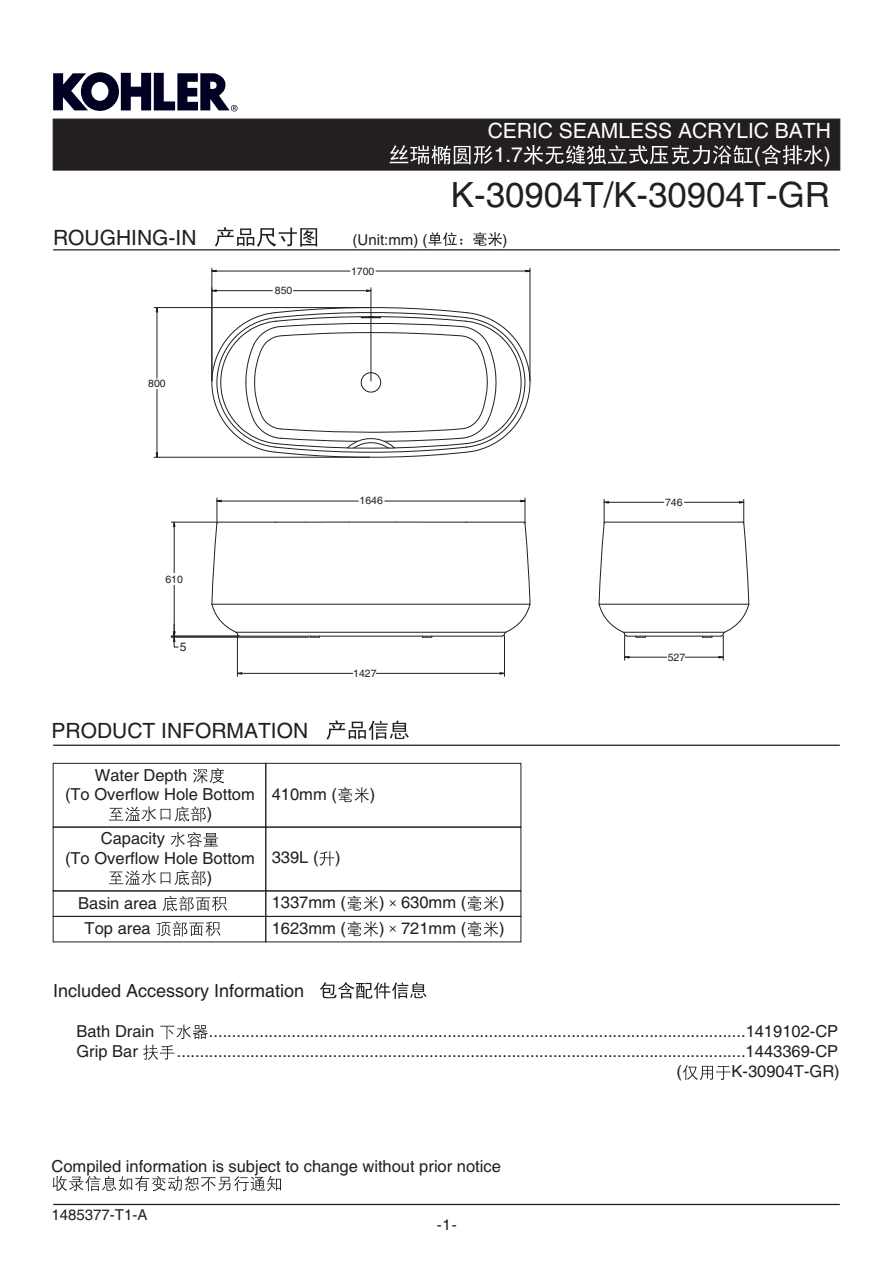
<style>
.page{position:relative;width:893px;height:1263px;background:#fff}
.page>*{position:absolute;margin:0;border:0;box-sizing:border-box;transform-origin:0 0}
.t1{font:34.8px "Arial";color:#231f20}
.t2{font:21px/24.2px "Arial";color:#fff}
.t3{font:21px "Arial";color:#231f20}
.t4{font:18px "Arial";color:#231f20}
.t5{font:16.5px/25.2px "Arial";color:#231f20;text-align:center}
.t6{font:15px "Arial";color:#231f20}
.t7{font:12px "Arial";color:#231f20}
.t8{font:10.5px "Arial";color:#231f20}
</style>
<div class="page">
<div style="left:53px;top:119px;width:787px;height:51px;background:#231f20"></div>
<svg style="left:390px;top:145px;width:103px;height:19px"></svg>
<svg style="left:524px;top:145px;width:229px;height:20px"></svg>
<svg style="left:762px;top:145px;width:61px;height:19px"></svg>
<hr style="left:53px;top:249px;width:787px;height:1px;background:#231f20">
<hr style="left:53px;top:745px;width:787px;height:1px;background:#231f20">
<svg style="left:348px;top:896px;width:30px;height:15px"></svg>
<svg style="left:390px;top:900px;width:6px;height:6px"></svg>
<svg style="left:468px;top:896px;width:30px;height:15px"></svg>
<svg style="left:348px;top:921px;width:30px;height:15px"></svg>
<svg style="left:390px;top:926px;width:6px;height:6px"></svg>
<svg style="left:468px;top:921px;width:30px;height:15px"></svg>
<svg style="left:162px;top:896px;width:65px;height:15px"></svg>
<svg style="left:156px;top:921px;width:65px;height:15px"></svg>
<svg style="left:339px;top:787px;width:30px;height:15px"></svg>
<svg style="left:320px;top:851px;width:14px;height:15px"></svg>
<div style="left:53px;top:763px;width:213px;height:64px;border:1px solid #231f20"></div>
<div style="left:53px;top:827px;width:213px;height:64px;border:1px solid #231f20"></div>
<div style="left:53px;top:890px;width:213px;height:27px;border:1px solid #231f20"></div>
<div style="left:53px;top:916px;width:213px;height:26px;border:1px solid #231f20"></div>
<div style="left:265px;top:763px;width:256px;height:64px;border:1px solid #231f20"></div>
<div style="left:265px;top:827px;width:256px;height:64px;border:1px solid #231f20"></div>
<div style="left:265px;top:890px;width:256px;height:27px;border:1px solid #231f20"></div>
<div style="left:265px;top:916px;width:256px;height:26px;border:1px solid #231f20"></div>
<svg style="left:53px;top:72px;width:185px;height:39px"></svg>
<hr style="left:53px;top:1204px;width:787px;height:1px;background:#231f20">
<svg style="left:53px;top:1176px;width:228px;height:15px"></svg>
<svg style="left:215px;top:227px;width:102px;height:20px"></svg>
<svg style="left:428px;top:232px;width:34px;height:14px"></svg>
<svg style="left:473px;top:232px;width:29px;height:14px"></svg>
<svg style="left:326px;top:720px;width:83px;height:20px"></svg>
<svg style="left:193px;top:768px;width:31px;height:15px"></svg>
<svg style="left:109px;top:806px;width:97px;height:16px"></svg>
<svg style="left:170px;top:832px;width:48px;height:15px"></svg>
<svg style="left:109px;top:870px;width:97px;height:15px"></svg>
<svg style="left:320px;top:982px;width:106px;height:17px"></svg>
<svg style="left:160px;top:1024px;width:48px;height:15px"></svg>
<svg style="left:143px;top:1045px;width:31px;height:15px"></svg>
<svg style="left:683px;top:1065px;width:47px;height:15px"></svg>
<hr style="left:376px;top:271px;width:154px;height:1px;background:#231f20">
<hr style="left:212px;top:271px;width:138px;height:1px;background:#231f20">
<hr style="left:529px;top:268px;width:1px;height:113px;background:#231f20">
<hr style="left:211px;top:268px;width:1px;height:113px;background:#231f20">
<svg style="left:211px;top:269px;width:6px;height:4px"></svg>
<svg style="left:525px;top:269px;width:6px;height:4px"></svg>
<hr style="left:294px;top:290px;width:77px;height:1px;background:#231f20">
<hr style="left:212px;top:290px;width:60px;height:1px;background:#231f20">
<hr style="left:371px;top:288px;width:1px;height:93px;background:#231f20">
<svg style="left:211px;top:289px;width:6px;height:3px"></svg>
<svg style="left:366px;top:289px;width:6px;height:3px"></svg>
<hr style="left:157px;top:389px;width:1px;height:68px;background:#231f20">
<hr style="left:157px;top:308px;width:1px;height:70px;background:#231f20">
<hr style="left:154px;top:457px;width:215px;height:1px;background:#231f20">
<hr style="left:154px;top:307px;width:215px;height:1px;background:#231f20">
<svg style="left:155px;top:307px;width:4px;height:6px"></svg>
<svg style="left:155px;top:452px;width:4px;height:6px"></svg>
<hr style="left:174px;top:585px;width:1px;height:51px;background:#231f20">
<hr style="left:174px;top:522px;width:1px;height:51px;background:#231f20">
<hr style="left:171px;top:522px;width:45px;height:1px;background:#231f20">
<svg style="left:172px;top:521px;width:4px;height:6px"></svg>
<hr style="left:171px;top:637px;width:138px;height:1px;background:#231f20">
<hr style="left:171px;top:636px;width:67px;height:1px;background:#231f20">
<svg style="left:172px;top:624px;width:7px;height:24px"></svg>
<hr style="left:376px;top:673px;width:128px;height:1px;background:#231f20">
<hr style="left:237px;top:673px;width:116px;height:1px;background:#231f20">
<hr style="left:504px;top:636px;width:1px;height:40px;background:#231f20">
<hr style="left:237px;top:636px;width:1px;height:40px;background:#231f20">
<svg style="left:236px;top:672px;width:7px;height:3px"></svg>
<hr style="left:385px;top:501px;width:140px;height:1px;background:#231f20">
<hr style="left:217px;top:501px;width:141px;height:1px;background:#231f20">
<hr style="left:236px;top:632px;width:270px;height:1px;background:#231f20">
<hr style="left:240px;top:636px;width:262px;height:1px;background:#231f20">
<svg style="left:309px;top:635px;width:11px;height:3px"></svg>
<hr style="left:212px;top:604px;width:318px;height:1px;background:#231f20">
<svg style="left:395px;top:521px;width:72px;height:2px"></svg>
<hr style="left:349px;top:522px;width:47px;height:1px;background:#231f20">
<hr style="left:218px;top:522px;width:57px;height:1px;background:#231f20">
<hr style="left:467px;top:522px;width:57px;height:1px;background:#231f20">
<svg style="left:305px;top:521px;width:45px;height:2px"></svg>
<hr style="left:276px;top:522px;width:30px;height:1px;background:#231f20">
<svg style="left:422px;top:636px;width:10px;height:2px"></svg>
<svg style="left:211px;top:498px;width:30px;height:139px"></svg>
<svg style="left:501px;top:498px;width:30px;height:139px"></svg>
<svg style="left:598px;top:499px;width:152px;height:161px"></svg>
<svg style="left:211px;top:305px;width:320px;height:153px"></svg>
<p class="t2" style="left:488px;top:121px;width:345px">CERIC SEAMLESS ACRYLIC BATH<br>1.7</p>
<p class="t2" style="left:754px;top:145px;width:8px">(</p>
<p class="t2" style="left:824px;top:145px;width:8px">)</p>
<h1 class="t1" style="left:451px;top:182px;width:380px">K-30904T/K-30904T-GR</h1>
<p class="t3" style="left:53px;top:229px;width:145px">ROUGHING-IN</p>
<p class="t6" style="left:352px;top:234px;width:76px">(Unit:mm) (</p>
<p class="t6" style="left:502px;top:234px;width:6px">)</p>
<p class="t8" style="left:148px;top:380px;width:19px">800</p>
<p class="t8" style="left:165px;top:575px;width:19px">610</p>
<p class="t7" style="left:180px;top:642px;width:8px">5</p>
<p class="t8" style="left:275px;top:286px;width:19px">850</p>
<p class="t8" style="left:351px;top:267px;width:25px">1700</p>
<p class="t8" style="left:360px;top:497px;width:25px">1646</p>
<p class="t8" style="left:665px;top:498px;width:19px">746</p>
<p class="t8" style="left:353px;top:670px;width:25px">1427</p>
<p class="t8" style="left:668px;top:653px;width:19px">527</p>
<p class="t3" style="left:52px;top:723px;width:258px">PRODUCT INFORMATION</p>
<p class="t5" style="left:95px;top:764px;width:94px">Water Depth</p>
<p class="t5" style="left:65px;top:783px;width:191px">(To Overflow Hole Bottom</p>
<p class="t5" style="left:207px;top:802px;width:7px">)</p>
<p class="t5" style="left:101px;top:828px;width:66px">Capacity</p>
<p class="t5" style="left:65px;top:847px;width:191px">(To Overflow Hole Bottom</p>
<p class="t5" style="left:207px;top:866px;width:7px">)</p>
<p class="t5" style="left:272px;top:783px;width:67px">410mm (</p>
<p class="t5" style="left:370px;top:783px;width:7px">)</p>
<p class="t5" style="left:272px;top:847px;width:70px">339L ( )</p>
<p class="t5" style="left:78px;top:892px;width:80px">Basin area<br>Top area</p>
<p class="t5" style="left:272px;top:891px;width:76px">1337mm (</p>
<p class="t5" style="left:379px;top:891px;width:89px">) 630mm (</p>
<p class="t5" style="left:499px;top:891px;width:7px">)</p>
<p class="t5" style="left:272px;top:917px;width:76px">1623mm (</p>
<p class="t5" style="left:379px;top:917px;width:89px">) 721mm (</p>
<p class="t5" style="left:499px;top:917px;width:7px">)</p>
<p class="t4" style="left:53px;top:984px;width:253px">Included Accessory Information</p>
<p class="t5" style="left:76px;top:1020px;width:79px">Bath Drain</p>
<p class="t5" style="left:209px;top:1020px;width:631px">.....................................................................................................................1419102-CP</p>
<p class="t5" style="left:76px;top:1040px;width:63px">Grip Bar</p>
<p class="t5" style="left:676px;top:1043px;width:163px;line-height:20.2px;text-align:left;text-indent:-500px">............................................................................................................................1443369-CP (</p>
<p class="t5" style="left:731px;top:1061px;width:110px">K-30904T-GR)</p>
<p class="t5" style="left:52px;top:1155px;width:451px">Compiled information is subject to change without prior notice</p>
<p class="t6" style="left:52px;top:1209px;width:97px">1485377-T1-A</p>
<p class="t6" style="left:437px;top:1219px;width:22px">-1-</p>
</div>
